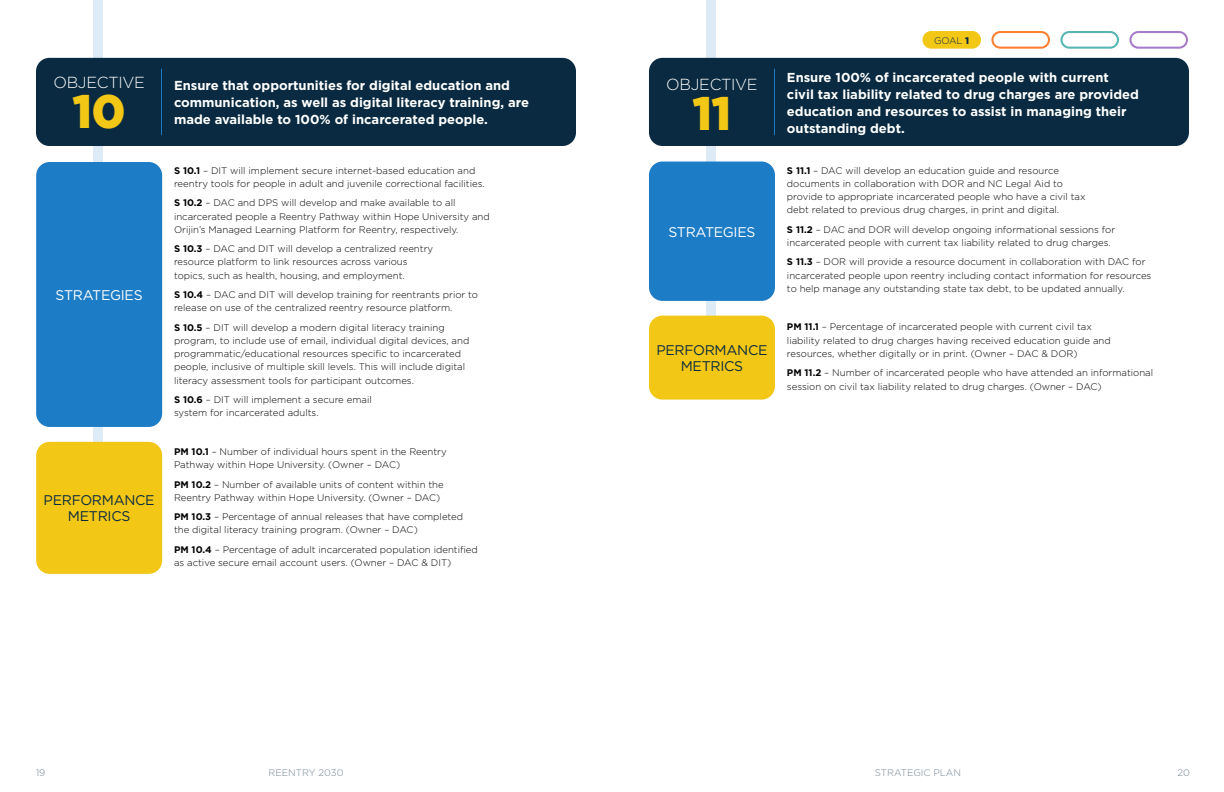
<style>
.page{position:relative;width:1224px;height:792px;background:#fff}
.page>*{position:absolute;margin:0;border:0;box-sizing:border-box;transform-origin:0 0}
.t1{font:900 47px "Gotham";color:#f3c716}
.t2{font:300 16px "Gotham";letter-spacing:-.02em;color:#fff}
.t3{font:14px/16px "Gotham";letter-spacing:-.02em;color:#092a40;text-align:center}
.t4{font:14px "Gotham";letter-spacing:-.02em;color:#fff}
.t5{font:700 13px/17px "Gotham";color:#fff}
.t6{font:300 9.6px/13.3px "Gotham";color:#000}
.t7{font:300 9.6px "Gotham";color:#748592}
.t8{font:300 9.6px "Gotham";color:#092a40}
.s1{font-weight:900}
.s2{font-weight:700}
</style>
<div class="page">
<svg style="left:36px;top:0;width:72px;height:172px"></svg>
<svg style="left:649px;top:0;width:72px;height:391px"></svg>
<svg style="left:93px;top:427px;width:10px;height:15px"></svg>
<div style="left:36px;top:58px;width:540px;height:88px;background:#092a40;border-radius:14px"></div>
<div style="left:649px;top:58px;width:540px;height:88px;background:#092a40;border-radius:14px"></div>
<hr style="left:161px;top:69px;width:1px;height:66px;background:#1d7cc6">
<hr style="left:774px;top:69px;width:1px;height:66px;background:#1d7cc6">
<div style="left:649px;top:162px;width:126px;height:139px;background:#1d7cc6;border-radius:14px"></div>
<div style="left:36px;top:162px;width:126px;height:265px;background:#1d7cc6;border-radius:13px"></div>
<div style="left:649px;top:316px;width:126px;height:84px;background:#f3c716;border-radius:14px"></div>
<div style="left:36px;top:442px;width:126px;height:132px;background:#f3c716;border-radius:14px"></div>
<div style="left:1129px;top:31px;width:59px;height:18px;border:2px solid #a67bc9;border-radius:8px"></div>
<div style="left:1060px;top:31px;width:59px;height:18px;border:2px solid #57b6b2;border-radius:8px"></div>
<div style="left:991px;top:31px;width:59px;height:18px;border:2px solid #ff7f30;border-radius:8px"></div>
<div style="left:923px;top:32px;width:57px;height:16px;background:#f3c716;border-radius:8px"></div>
<div style="left:922px;top:31px;width:59px;height:18px;border:2px solid #f3c716;border-radius:8px"></div>
<h2 class="t2" style="left:53px;top:73px;width:93px">OBJECTIVE</h2>
<h1 class="t1" style="left:73px;top:85px;width:55px">10</h1>
<h3 class="t4" style="left:56px;top:286px;width:89px">STRATEGIES</h3>
<h3 class="t3" style="left:44px;top:492px;width:113px">PERFORMANCE<br>METRICS</h3>
<p class="t8" style="left:934px;top:34px;width:36px">GOAL <span class="s1">1</span></p>
<h3 class="t5" style="left:174px;top:77px;width:356px">Ensure that opportunities for digital education and communication, as well as digital literacy training, are made available to 100% of incarcerated people.</h3>
<h3 class="t5" style="left:787px;top:68px;width:353px">Ensure 100% of incarcerated people with current civil tax liability related to drug charges are provided education and resources to assist in managing their outstanding debt.</h3>
<h2 class="t2" style="left:666px;top:74px;width:93px">OBJECTIVE</h2>
<h1 class="t1" style="left:693px;top:86px;width:40px">11</h1>
<p class="t6" style="left:174px;top:163px;width:312px"><span class="s2">S 10.1</span> – DIT will implement secure internet-based education and reentry tools for people in adult and juvenile correctional facilities.</p>
<p class="t6" style="left:174px;top:196px;width:317px"><span class="s2">S 10.2</span> – DAC and DPS will develop and make available to all incarcerated people a Reentry Pathway within Hope University and<br>Orijin’s Managed Learning Platform for Reentry, respectively.</p>
<p class="t6" style="left:174px;top:242px;width:261px"><span class="s2">S 10.3</span> – DAC and DIT will develop a centralized reentry resource platform to link resources across various topics, such as health, housing, and employment.</p>
<p class="t6" style="left:174px;top:288px;width:306px"><span class="s2">S 10.4</span> – DAC and DIT will develop training for reentrants prior to release on use of the centralized reentry resource platform.</p>
<p class="t6" style="left:174px;top:320px;width:297px"><span class="s2">S 10.5</span> – DIT will develop a modern digital literacy training program, to include use of email, individual digital devices, and programmatic/educational resources specific to incarcerated people, inclusive of multiple skill levels. This will include digital literacy assessment tools for participant outcomes.</p>
<p class="t6" style="left:174px;top:393px;width:199px"><span class="s2">S 10.6</span> – DIT will implement a secure email system for incarcerated adults.</p>
<p class="t6" style="left:174px;top:445px;width:274px"><span class="s2">PM 10.1</span> – Number of individual hours spent in the Reentry<br>Pathway within Hope University. (Owner – DAC)</p>
<p class="t6" style="left:174px;top:477px;width:271px"><span class="s2">PM 10.2</span> – Number of available units of content within the<br>Reentry Pathway within Hope University. (Owner – DAC)</p>
<p class="t6" style="left:174px;top:510px;width:291px"><span class="s2">PM 10.3</span> – Percentage of annual releases that have completed the digital literacy training program. (Owner – DAC)</p>
<p class="t6" style="left:174px;top:542px;width:305px"><span class="s2">PM 10.4</span> – Percentage of adult incarcerated population identified as active secure email account users. (Owner – DAC &amp; DIT)</p>
<h3 class="t4" style="left:668px;top:223px;width:89px">STRATEGIES</h3>
<h3 class="t3" style="left:656px;top:342px;width:113px">PERFORMANCE<br>METRICS</h3>
<p class="t6" style="left:787px;top:163px;width:300px"><span class="s2">S 11.1</span> – DAC will develop an education guide and resource documents in collaboration with DOR and NC Legal Aid to provide to appropriate incarcerated people who have a civil tax debt related to previous drug charges, in print and digital.</p>
<p class="t6" style="left:787px;top:222px;width:330px"><span class="s2">S 11.2</span> – DAC and DOR will develop ongoing informational sessions for incarcerated people with current tax liability related to drug charges.</p>
<p class="t6" style="left:787px;top:255px;width:366px"><span class="s2">S 11.3</span> – DOR will provide a resource document in collaboration with DAC for incarcerated people upon reentry including contact information for resources to help manage any outstanding state tax debt, to be updated annually.</p>
<p class="t6" style="left:787px;top:320px;width:325px"><span class="s2">PM 11.1</span> – Percentage of incarcerated people with current civil tax liability related to drug charges having received education guide and resources, whether digitally or in print. (Owner – DAC &amp; DOR)</p>
<p class="t6" style="left:787px;top:366px;width:368px"><span class="s2">PM 11.2</span> – Number of incarcerated people who have attended an informational session on civil tax liability related to drug charges. (Owner – DAC)</p>
<p class="t7" style="left:36px;top:767px;width:11px">19</p>
<p class="t7" style="left:268px;top:767px;width:77px">REENTRY 2030</p>
<p class="t7" style="left:875px;top:767px;width:88px">STRATEGIC PLAN</p>
<p class="t7" style="left:1177px;top:767px;width:14px">20</p>
</div>
